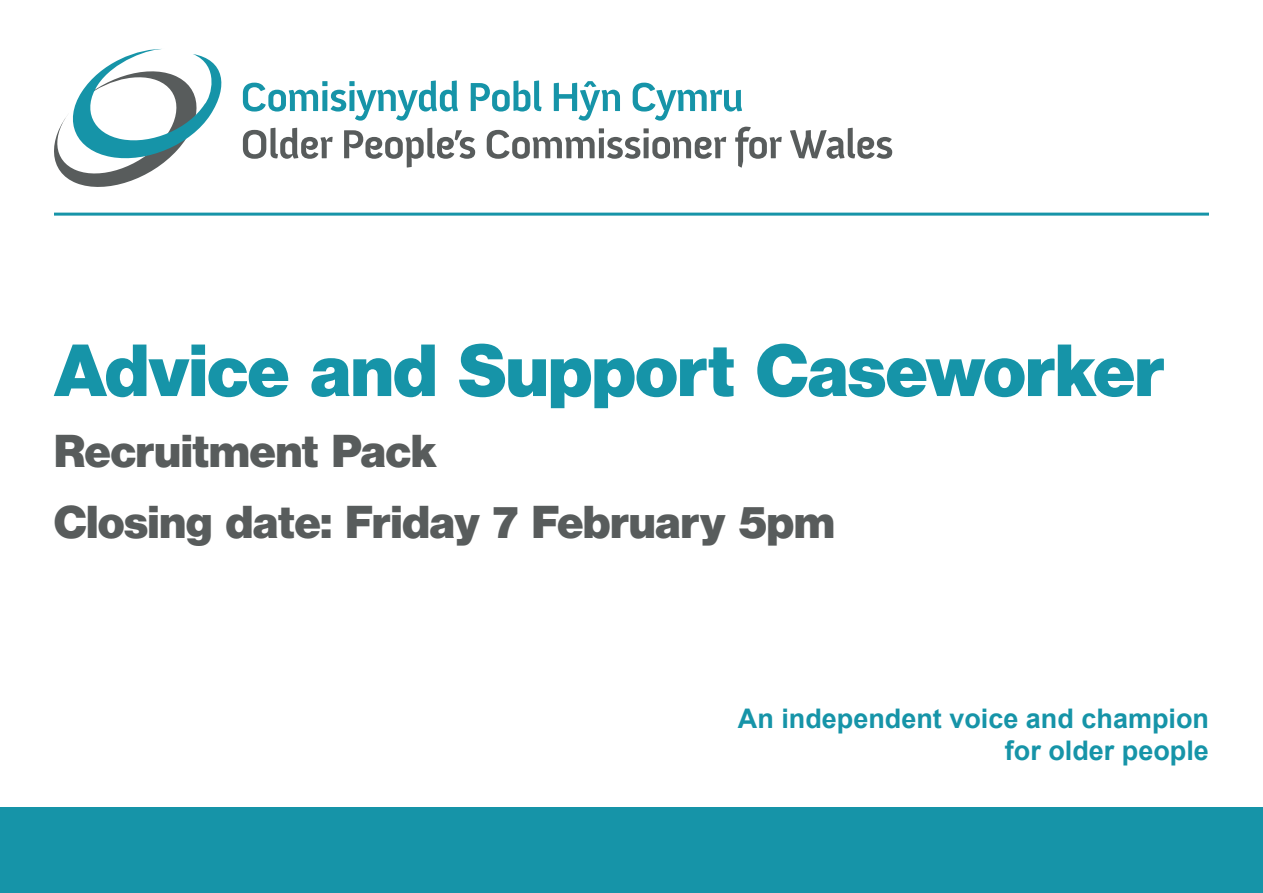
<style>
.page{position:relative;width:1263px;height:893px;background:#fff}
.page>*{position:absolute;margin:0;border:0;box-sizing:border-box;transform-origin:0 0}
.t1{font:72px "N Haas Grotesk DS Pro 95 Blk";color:#1694a8}
.t2{font:45px/70.9px "N Haas Grotesk DS Pro 95 Blk";color:#585c5c}
.t3{font:700 27px/32.4px "Arial";color:#1694a8;text-align:right}
</style>
<div class="page">
<hr style="left:54px;top:213px;width:1155px;height:3px;background:#1694a8">
<svg style="left:243px;top:128px;width:90px;height:31px"></svg>
<svg style="left:344px;top:128px;width:131px;height:40px"></svg>
<svg style="left:487px;top:128px;width:239px;height:31px"></svg>
<svg style="left:735px;top:127px;width:47px;height:41px"></svg>
<svg style="left:790px;top:128px;width:102px;height:31px"></svg>
<svg style="left:243px;top:80px;width:215px;height:41px"></svg>
<svg style="left:471px;top:80px;width:71px;height:32px"></svg>
<svg style="left:554px;top:81px;width:66px;height:40px"></svg>
<svg style="left:633px;top:83px;width:109px;height:38px"></svg>
<svg style="left:54px;top:49px;width:168px;height:138px"></svg>
<div style="left:0;top:808px;width:1263px;height:85px;background:#1694a8"></div>
<h1 class="t1" style="left:54px;top:328px;width:1112px">Advice and Support Caseworker</h1>
<p class="t2" style="left:54px;top:416px;width:782px">Recruitment Pack<br>Closing date: Friday 7 February 5pm</p>
<p class="t3" style="left:738px;top:703px;width:473px">An independent voice and champion for older people</p>
</div>
